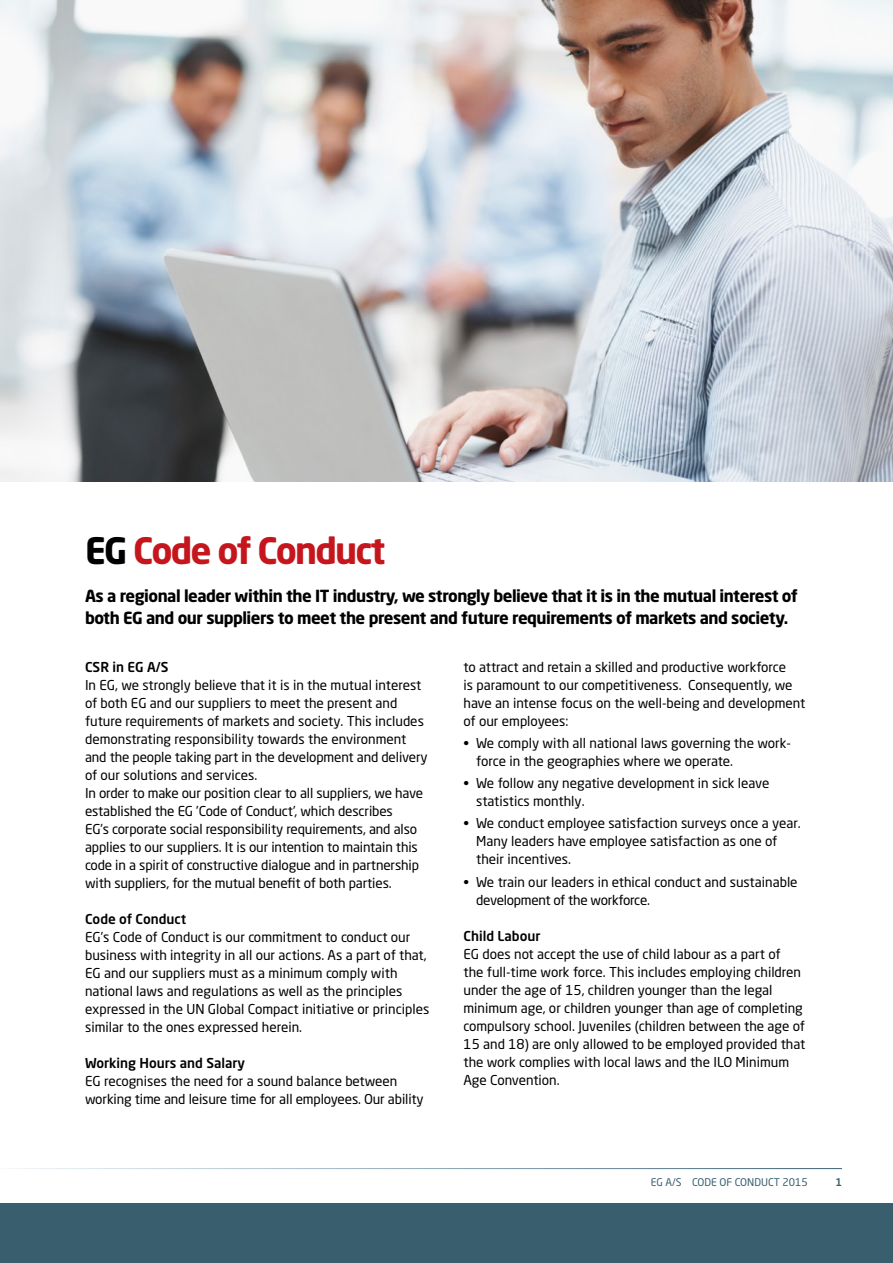
<style>
.page{position:relative;width:893px;height:1263px;background:#fff}
.page>*{position:absolute;margin:0;border:0;box-sizing:border-box;transform-origin:0 0}
.Overskrift{font:700 36px "Neo Sans Std";letter-spacing:-.05em;color:#c4161c}
.Brødtekst{font:700 16.5px/22.5px "Neo Sans Std";letter-spacing:-.03em;color:#000}
.Brødtekst-2{font:13.5px/18px "Neo Sans Std";color:#000}
.Mellemrubrik{font:500 13.5px "Neo Sans Std";color:#000}
.Brødtekst-3{font:10.5px "Neo Sans Std";color:#395f6f}
.Brødtekst-4{font:500 10.5px "Neo Sans Std";color:#395f6f}
.s1{color:#000}
</style>
<div class="page">
<img style="left:0;top:0;width:893px;height:481px">
<div style="left:0;top:1203px;width:893px;height:60px;background:#395f6f"></div>
<p class="Overskrift" style="left:85px;top:527px;width:302px"><span class="s1">EG</span> Code of Conduct</p>
<p class="Brødtekst" style="left:85px;top:584px;width:714px">As a regional leader within the IT industry, we strongly believe that it is in the mutual interest of both EG and our suppliers to meet the present and future requirements of markets and society.</p>
<p class="Mellemrubrik" style="left:85px;top:658px;width:85px">CSR in EG A/S</p>
<p class="Brødtekst-2" style="left:85px;top:675px;width:344px">In EG, we strongly believe that it is in the mutual interest of both EG and our suppliers to meet the present and future requirements of markets and society. This includes demonstrating responsibility towards the environment and the people taking part in the development and delivery of our solutions and services.</p>
<p class="Brødtekst-2" style="left:85px;top:783px;width:340px">In order to make our position clear to all suppliers, we have established the EG ’Code of Conduct’, which describes<br>EG’s corporate social responsibility requirements, and also applies to our suppliers. It is our intention to maintain this code in a spirit of constructive dialogue and in partnership with suppliers, for the mutual benefit of both parties.</p>
<p class="Mellemrubrik" style="left:85px;top:910px;width:103px">Code of Conduct</p>
<p class="Brødtekst-2" style="left:85px;top:927px;width:346px">EG’s Code of Conduct is our commitment to conduct our business with integrity in all our actions. As a part of that, EG and our suppliers must as a minimum comply with national laws and regulations as well as the principles expressed in the UN Global Compact initiative or principles similar to the ones expressed herein.</p>
<p class="Mellemrubrik" style="left:85px;top:1054px;width:162px">Working Hours and Salary</p>
<p class="Brødtekst-2" style="left:85px;top:1071px;width:340px">EG recognises the need for a sound balance between working time and leisure time for all employees. Our ability</p>
<p class="Brødtekst-2" style="left:463px;top:657px;width:343px">to attract and retain a skilled and productive workforce<br>is paramount to our competitiveness. Consequently, we have an intense focus on the well-being and development of our employees:</p>
<p class="Brødtekst-2" style="left:476px;top:734px;width:316px;text-indent:-13px">• We comply with all national laws governing the work&shy;force in the geographies where we operate.</p>
<p class="Brødtekst-2" style="left:476px;top:774px;width:295px;text-indent:-13px">• We follow any negative development in sick leave statistics monthly.</p>
<p class="Brødtekst-2" style="left:476px;top:814px;width:326px;text-indent:-13px">• We conduct employee satisfaction surveys once a year.<br>Many leaders have employee satisfaction as one of their incentives.</p>
<p class="Brødtekst-2" style="left:476px;top:872px;width:323px;text-indent:-13px">• We train our leaders in ethical conduct and sustainable development of the workforce.</p>
<p class="Mellemrubrik" style="left:463px;top:927px;width:79px">Child Labour</p>
<p class="Brødtekst-2" style="left:463px;top:944px;width:343px">EG does not accept the use of child labour as a part of<br>the full-time work force. This includes employing children under the age of 15, children younger than the legal minimum age, or children younger than age of completing compulsory school. Juveniles (children between the age of 15 and 18) are only allowed to be employed provided that the work complies with local laws and the ILO Minimum Age Convention.</p>
<p class="Brødtekst-3" style="left:651px;top:1176px;width:159px">EG A/S CODE OF CONDUCT 2015</p>
<p class="Brødtekst-4" style="left:835px;top:1175px;width:8px">1</p>
</div>
